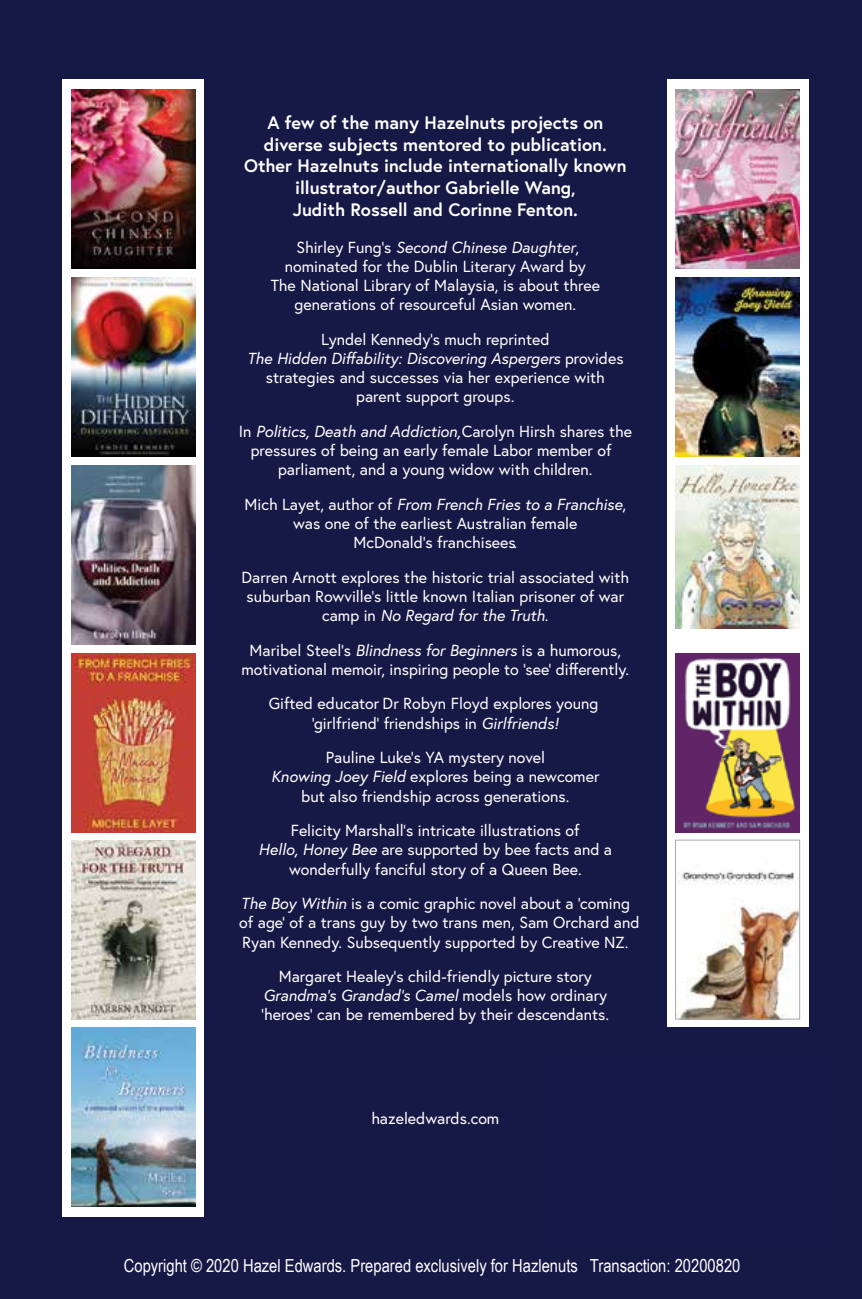
<style>
.page{position:relative;width:862px;height:1299px;background:#fff}
.page>*{position:absolute;margin:0;border:0;box-sizing:border-box;transform-origin:0 0}
.t1{font:700 18px/21.6px "Europa";color:#fff;text-align:center}
.t2{font:18px "Arial Narrow";color:#fff}
.t3{font:16px/19.2px "Europa";color:#fff;text-align:center}
.s1{font-style:italic}
</style>
<div class="page">
<div style="left:0;top:0;width:862px;height:1298px;background:#161846"></div>
<div style="left:62px;top:79px;width:142px;height:1137px;background:#fff"></div>
<img style="left:71px;top:653px;width:124px;height:179px">
<img style="left:71px;top:1027px;width:124px;height:179px">
<img style="left:71px;top:840px;width:124px;height:179px">
<img style="left:71px;top:277px;width:124px;height:179px">
<img style="left:71px;top:89px;width:124px;height:179px">
<img style="left:71px;top:465px;width:124px;height:179px">
<div style="left:667px;top:79px;width:141px;height:947px;background:#fff"></div>
<img style="left:675px;top:653px;width:124px;height:179px">
<img style="left:677px;top:871px;width:121px;height:146px">
<div style="left:675px;top:839px;width:125px;height:180px;border:1px solid #a7a9ac"></div>
<img style="left:675px;top:277px;width:124px;height:179px">
<img style="left:675px;top:89px;width:124px;height:179px">
<img style="left:675px;top:465px;width:124px;height:163px">
<p class="t1" style="left:244px;top:111px;width:384px">A few of the many Hazelnuts projects on diverse subjects mentored to publication.<br>Other Hazelnuts include internationally known illustrator/author Gabrielle Wang,<br>Judith Rossell and Corinne Fenton.</p>
<p class="t3" style="left:271px;top:237px;width:331px">Shirley Fung’s <span class="s1">Second Chinese Daughter</span>, nominated for the Dublin Literary Award by The National Library of Malaysia, is about three generations of resourceful Asian women.</p>
<p class="t3" style="left:247px;top:329px;width:378px">Lyndel Kennedy’s much reprinted<br><span class="s1">The Hidden Diffability: Discovering Aspergers</span> provides strategies and successes via her experience with parent support groups.</p>
<p class="t3" style="left:239px;top:421px;width:395px">In <span class="s1">Politics, Death and Addiction,</span>Carolyn Hirsh shares the pressures of being an early female Labor member of parliament, and a young widow with children.</p>
<p class="t3" style="left:244px;top:494px;width:383px">Mich Layet, author of <span class="s1">From French Fries to a Franchise</span>, was one of the earliest Australian female<br>McDonald’s franchisees.</p>
<p class="t3" style="left:241px;top:567px;width:389px">Darren Arnott explores the historic trial associated with suburban Rowville’s little known Italian prisoner of war camp in <span class="s1">No Regard for the Truth</span>.</p>
<p class="t3" style="left:241px;top:640px;width:389px">Maribel Steel’s <span class="s1">Blindness for Beginners</span> is a humorous, motivational memoir, inspiring people to ‘see’ differently.</p>
<p class="t3" style="left:269px;top:694px;width:331px">Gifted educator Dr Robyn Floyd explores young ‘girlfriend’ friendships in <span class="s1">Girlfriends!</span></p>
<p class="t3" style="left:271px;top:747px;width:330px">Pauline Luke’s YA mystery novel<br><span class="s1">Knowing Joey Field</span> explores being a newcomer but also friendship across generations.</p>
<p class="t3" style="left:258px;top:820px;width:355px">Felicity Marshall’s intricate illustrations of<br><span class="s1">Hello, Honey Bee</span> are supported by bee facts and a wonderfully fanciful story of a Queen Bee.</p>
<p class="t3" style="left:239px;top:893px;width:402px;text-align:left"><span class="s1">The Boy Within</span> is a comic graphic novel about a ‘coming of age’ of a trans guy by two trans men, Sam Orchard and<br>Ryan Kennedy. Subsequently supported by Creative NZ.</p>
<p class="t3" style="left:262px;top:966px;width:349px">Margaret Healey’s child-friendly picture story<br><span class="s1">Grandma’s Grandad’s Camel</span> models how ordinary ‘heroes’ can be remembered by their descendants.</p>
<p class="t3" style="left:371px;top:1108px;width:130px">hazeledwards.com</p>
<p class="t2" style="left:124px;top:1252px;width:618px">Copyright © 2020 Hazel Edwards. Prepared exclusively for Hazlenuts Transaction: 20200820</p>
</div>
